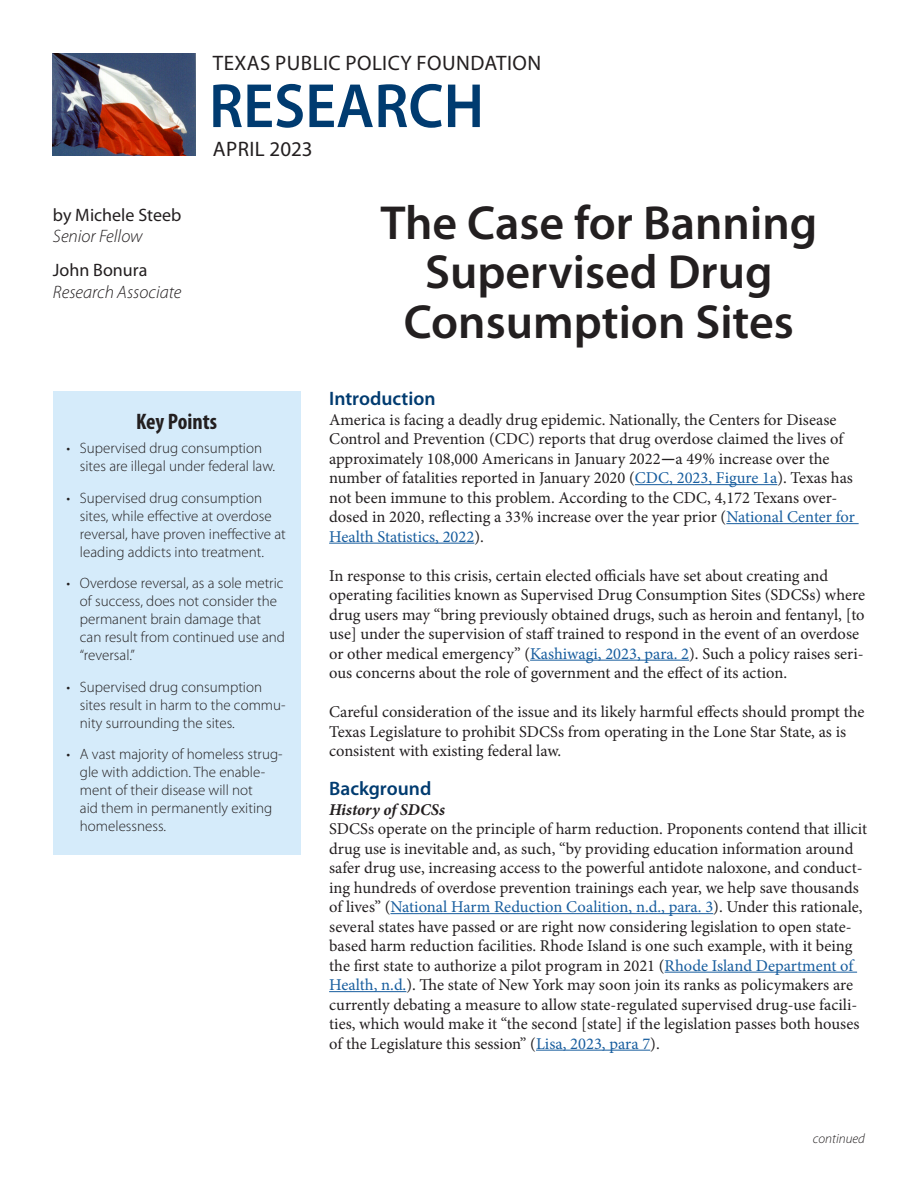
<style>
.page{position:relative;width:918px;height:1188px;background:#fff}
.page>*{position:absolute;margin:0;border:0;box-sizing:border-box;transform-origin:0 0}
.t1{font:600 63px "Myriad Pro";color:#003b70;scale:.95 1}
.t2{font:600 48px "Myriad Pro";color:#231f20}
.t3{font:700 condensed 22.5px "Myriad Pro";color:#231f20}
.t4{font:21px "Myriad Pro";letter-spacing:.02em;color:#231f20}
.Section_Heading{font:600 19.5px "Myriad Pro";color:#003b70}
.t5{font:italic 300 18px "Myriad Pro";color:#231f20}
.t6{font:18px "Myriad Pro";color:#231f20}
.Copy{font:16.5px/19.5px "Minion Pro";color:#231f20}
.Subheading{font:italic 700 16.5px "Minion Pro";letter-spacing:-.005em;color:#231f20}
.t7{font:300 15px/18px "Myriad Pro";color:#231f20}
.t8{font:italic 300 13.5px "Myriad Pro";color:#231f20}
.s1{font-family:"Calibri"}
.s2{color:#175d9e}
</style>
<div class="page">
<div style="left:53px;top:392px;width:247px;height:463px;background:#d5ebfa"></div>
<hr style="left:635px;top:484px;width:142px;height:1px;background:#175d9e">
<hr style="left:726px;top:523px;width:133px;height:1px;background:#175d9e">
<hr style="left:329px;top:543px;width:145px;height:1px;background:#175d9e">
<hr style="left:530px;top:660px;width:159px;height:1px;background:#175d9e">
<hr style="left:390px;top:913px;width:323px;height:1px;background:#175d9e">
<hr style="left:665px;top:972px;width:192px;height:1px;background:#175d9e">
<hr style="left:329px;top:991px;width:77px;height:1px;background:#175d9e">
<hr style="left:536px;top:1050px;width:114px;height:1px;background:#175d9e">
<img style="left:53px;top:53px;width:143px;height:103px">
<p class="t6" style="left:53px;top:204px;width:130px">by Michele Steeb</p>
<p class="t5" style="left:53px;top:226px;width:91px">Senior Fellow</p>
<p class="t6" style="left:53px;top:259px;width:96px">John Bonura</p>
<p class="t5" style="left:53px;top:281px;width:130px">Research Associate</p>
<p class="t4" style="left:213px;top:50px;width:330px">TEXAS PUBLIC POLICY FOUNDATION</p>
<h1 class="t1" style="left:209px;top:66px;width:291px">RESEARCH</h1>
<p class="t4" style="left:213px;top:136px;width:101px">APRIL 2023</p>
<p class="t2" style="left:380px;top:192px;width:438px">The Case for Banning</p>
<p class="t2" style="left:425px;top:241px;width:349px">Supervised Drug</p>
<p class="t2" style="left:404px;top:291px;width:392px">Consumption Sites</p>
<p class="t3" style="left:136px;top:407px;width:83px">Key Points</p>
<p class="t7" style="left:80px;top:439px;width:197px;text-indent:-14px">• Supervised drug consumption sites are illegal under federal law.</p>
<p class="t7" style="left:80px;top:489px;width:207px;text-indent:-14px">• Supervised drug consumption sites, while effective at overdose reversal, have proven ineffective at leading addicts into treatment.</p>
<p class="t7" style="left:80px;top:574px;width:207px;text-indent:-14px">• Overdose reversal, as a sole metric of success, does not consider the permanent brain damage that can result from continued use and “reversal.”</p>
<p class="t7" style="left:80px;top:678px;width:207px;text-indent:-14px">• Supervised drug consumption sites result in harm to the commu&shy;nity surrounding the sites.</p>
<p class="t7" style="left:80px;top:745px;width:204px;text-indent:-14px">• A vast majority of homeless strug&shy;gle with addiction. The enable&shy;ment of their disease will not<br>aid them in permanently exiting homelessness.</p>
<p class="Section_Heading" style="left:329px;top:386px;width:108px">Introduction</p>
<p class="Copy" style="left:329px;top:410px;width:527px">America is facing a deadly drug epidemic. Nationally, the Centers for Disease Control and Prevention (CDC) reports that drug overdose claimed the lives of approximately 108,000 Americans in January 2022<span class="s1">—</span>a 49% increase over the number of fatalities reported in January 2020 (<span class="s2">CDC, 2023, Figure 1a</span>). Texas has not been immune to this problem. According to the CDC, 4,172 Texans over&shy;dosed in 2020, reflecting a 33% increase over the year prior (<span class="s2">National Center for Health Statistics, 2022</span>).</p>
<p class="Copy" style="left:329px;top:566px;width:537px">In response to this crisis, certain elected officials have set about creating and operating facilities known as Supervised Drug Consumption Sites (SDCSs) where drug users may “bring previously obtained drugs, such as heroin and fentanyl, [to use] under the supervision of staff trained to respond in the event of an overdose or other medical emergency” (<span class="s2">Kashiwagi, 2023, para. 2</span>). Such a policy raises seri&shy;ous concerns about the role of government and the effect of its action.</p>
<p class="Copy" style="left:329px;top:702px;width:537px">Careful consideration of the issue and its likely harmful effects should prompt the<br>Texas Legislature to prohibit SDCSs from operating in the Lone Star State, as is consistent with existing federal law.</p>
<p class="Section_Heading" style="left:329px;top:776px;width:104px">Background</p>
<p class="Subheading" style="left:329px;top:797px;width:117px">History of SDCSs</p>
<p class="Copy" style="left:329px;top:819px;width:539px">SDCSs operate on the principle of harm reduction. Proponents contend that illicit drug use is inevitable and, as such, “by providing education information around safer drug use, increasing access to the powerful antidote naloxone, and conduct&shy;ing hundreds of overdose prevention trainings each year, we help save thousands of lives” (<span class="s2">National Harm Reduction Coalition, n.d., para. 3</span>). Under this rationale, several states have passed or are right now considering legislation to open state&shy;based harm reduction facilities. Rhode Island is one such example, with it being the first state to authorize a pilot program in 2021 (<span class="s2">Rhode Island Department of Health, n.d.</span>). The state of New York may soon join its ranks as policymakers are currently debating a measure to allow state-regulated supervised drug-use facili&shy;ties, which would make it “the second [state] if the legislation passes both houses of the Legislature this session” (<span class="s2">Lisa, 2023, para 7</span>).</p>
<p class="t8" style="left:813px;top:1130px;width:54px">continued</p>
</div>
